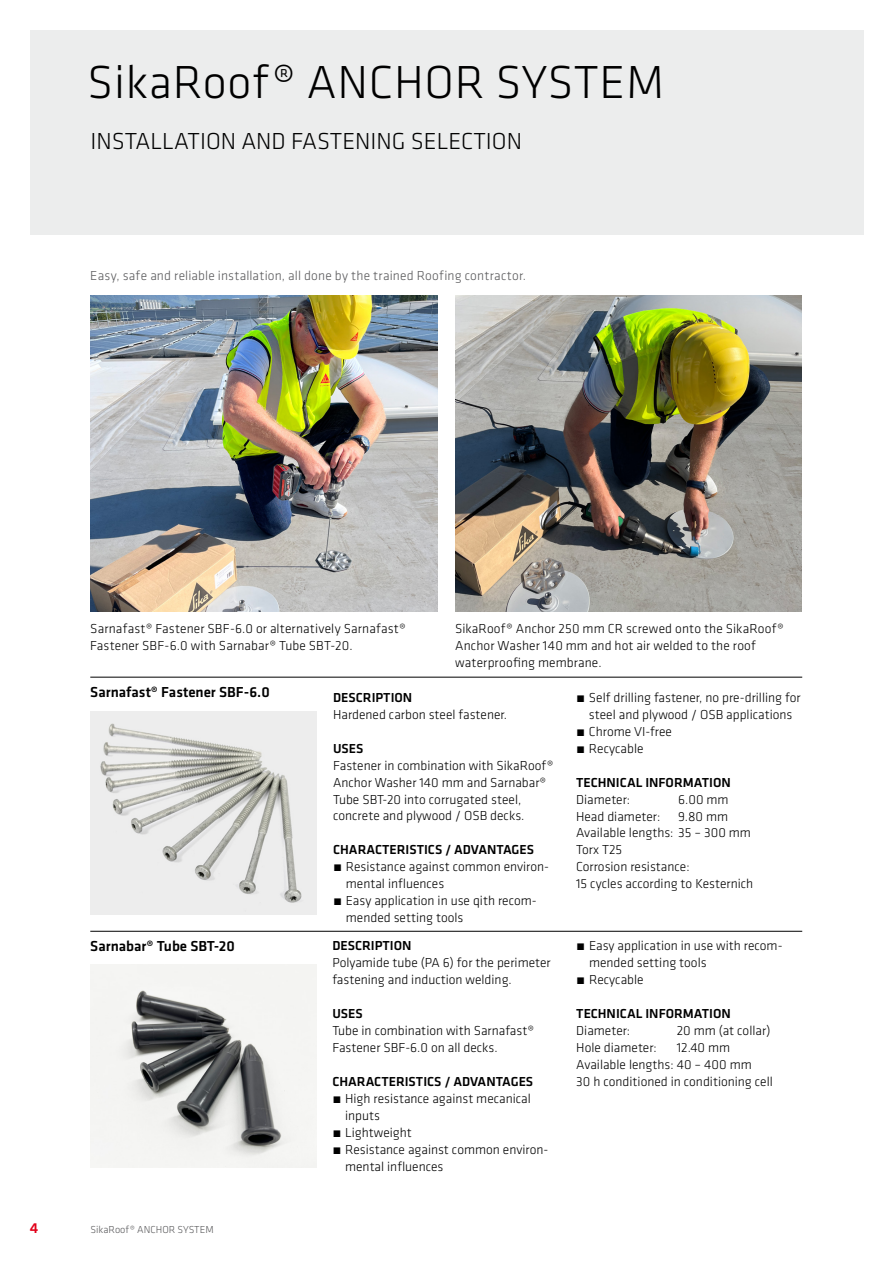
<style>
.page{position:relative;width:893px;height:1263px;background:#fff}
.page>*{position:absolute;margin:0;border:0;box-sizing:border-box;transform-origin:0 0}
.t1{font:300 48px "Klavika";letter-spacing:.015em;color:#000}
.t2{font:300 24px "Klavika";color:#000}
.t3{font:500 15px "Klavika";color:#000}
.t4{font:500 15px "Klavika";color:#e2001a}
.t5{font:300 13.5px/17px "Klavika";color:#000}
.t6{font:500 13.5px "Klavika";color:#000}
.t7{font:300 13.5px "Klavika";letter-spacing:.01em;color:#58585a}
.t8{font:300 10.5px "Klavika";color:#58585a}
</style>
<div class="page">
<div style="left:30px;top:30px;width:833px;height:204px;background:#eceded"></div>
<img style="left:90px;top:295px;width:347px;height:316px">
<img style="left:455px;top:295px;width:347px;height:316px">
<img style="left:90px;top:711px;width:226px;height:203px">
<hr style="left:90px;top:677px;width:712px;height:1px;background:#000">
<hr style="left:90px;top:931px;width:712px;height:1px;background:#000">
<img style="left:90px;top:965px;width:226px;height:203px">
<h1 class="t1" style="left:87px;top:53px;width:578px">SikaRoof® ANCHOR SYSTEM</h1>
<h2 class="t2" style="left:91px;top:126px;width:433px">INSTALLATION AND FASTENING SELECTION</h2>
<p class="t7" style="left:90px;top:268px;width:437px">Easy, safe and reliable installation, all done by the trained Roofing contractor.</p>
<p class="t5" style="left:90px;top:619px;width:317px">Sarnafast® Fastener SBF-6.0 or alternatively Sarnafast®<br>Fastener SBF-6.0 with Sarnabar® Tube SBT-20.</p>
<p class="t5" style="left:455px;top:619px;width:330px">SikaRoof® Anchor 250 mm CR screwed onto the SikaRoof®<br>Anchor Washer 140 mm and hot air welded to the roof waterproofing membrane.</p>
<p class="t6" style="left:333px;top:688px;width:81px">DESCRIPTION</p>
<p class="t5" style="left:333px;top:706px;width:175px">Hardened carbon steel fastener.</p>
<p class="t6" style="left:333px;top:739px;width:32px">USES</p>
<p class="t5" style="left:333px;top:756px;width:222px">Fastener in combination with SikaRoof® Anchor Washer 140 mm and Sarnabar® Tube SBT-20 into corrugated steel, concrete and plywood / OSB decks.</p>
<p class="t6" style="left:333px;top:841px;width:202px">CHARACTERISTICS / ADVANTAGES</p>
<p class="t5" style="left:333px;top:858px;width:217px">́ Resistance against common environ-</p>
<p class="t5" style="left:346px;top:875px;width:100px">mental influences</p>
<p class="t5" style="left:333px;top:892px;width:205px">́ Easy application in use qith recom-</p>
<p class="t5" style="left:346px;top:909px;width:119px">mended setting tools</p>
<p class="t3" style="left:90px;top:682px;width:181px">Sarnafast® Fastener SBF-6.0</p>
<p class="t5" style="left:576px;top:689px;width:226px">́ Self drilling fastener, no pre-drilling for</p>
<p class="t5" style="left:589px;top:706px;width:205px">steel and plywood / OSB applications</p>
<p class="t5" style="left:576px;top:723px;width:97px">́ Chrome VI-free</p>
<p class="t5" style="left:576px;top:740px;width:69px">́ Recycable</p>
<p class="t6" style="left:576px;top:773px;width:156px">TECHNICAL INFORMATION</p>
<p class="t5" style="left:576px;top:790px;width:55px">Diameter:</p>
<p class="t5" style="left:678px;top:790px;width:52px">6.00 mm</p>
<p class="t5" style="left:576px;top:807px;width:86px">Head diameter:</p>
<p class="t5" style="left:576px;top:807px;width:178px;text-indent:102px">9.80 mm<br>Available lengths: 35 – 300 mm<br>Torx T25<br>Corrosion resistance:<br>15 cycles according to Kesternich</p>
<p class="t3" style="left:90px;top:936px;width:146px">Sarnabar® Tube SBT-20</p>
<p class="t6" style="left:332px;top:936px;width:81px">DESCRIPTION</p>
<p class="t5" style="left:332px;top:954px;width:220px">Polyamide tube (PA 6) for the perimeter fastening and induction welding.</p>
<p class="t6" style="left:332px;top:1004px;width:32px">USES</p>
<p class="t5" style="left:332px;top:1022px;width:203px">Tube in combination with Sarnafast®<br>Fastener SBF-6.0 on all decks.</p>
<p class="t6" style="left:332px;top:1072px;width:202px">CHARACTERISTICS / ADVANTAGES</p>
<p class="t5" style="left:332px;top:1090px;width:200px">́ High resistance against mecanical</p>
<p class="t5" style="left:345px;top:1107px;width:36px">inputs</p>
<p class="t5" style="left:332px;top:1123px;width:81px">́ Lightweight</p>
<p class="t5" style="left:332px;top:1140px;width:217px">́ Resistance against common environ-</p>
<p class="t5" style="left:345px;top:1157px;width:100px">mental influences</p>
<p class="t4" style="left:30px;top:1218px;width:10px">4</p>
<p class="t8" style="left:91px;top:1223px;width:125px">SikaRoof® ANCHOR SYSTEM</p>
<p class="t5" style="left:576px;top:937px;width:208px">́ Easy application in use with recom-</p>
<p class="t5" style="left:589px;top:954px;width:119px">mended setting tools</p>
<p class="t5" style="left:576px;top:971px;width:69px">́ Recycable</p>
<p class="t6" style="left:576px;top:1004px;width:156px">TECHNICAL INFORMATION</p>
<p class="t5" style="left:576px;top:1022px;width:55px">Diameter:</p>
<p class="t5" style="left:677px;top:1022px;width:95px">20 mm (at collar)</p>
<p class="t5" style="left:576px;top:1039px;width:82px">Hole diameter:</p>
<p class="t5" style="left:576px;top:1039px;width:198px;text-indent:100px">12.40 mm<br>Available lengths: 40 – 400 mm<br>30 h conditioned in conditioning cell</p>
</div>
